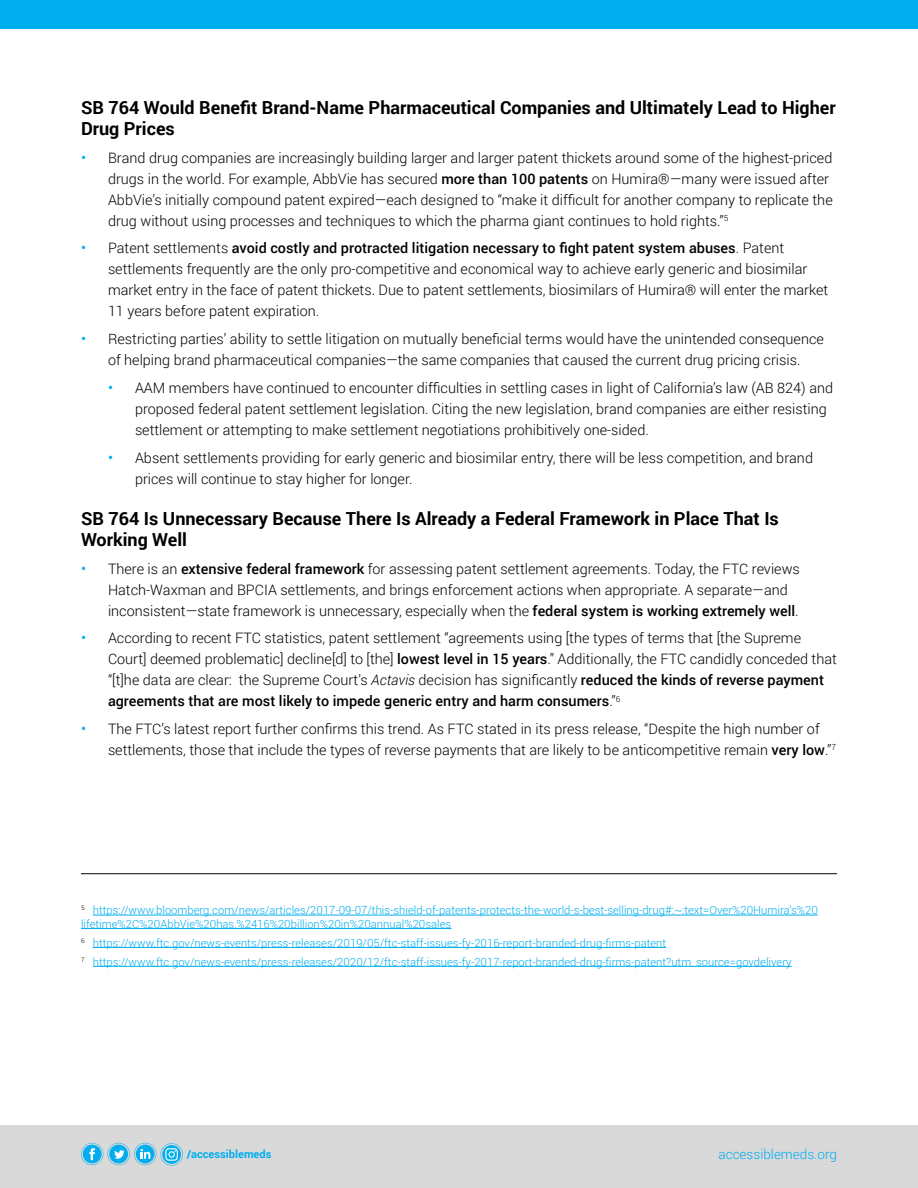
<style>
.page{position:relative;width:918px;height:1188px;background:#fff}
.page>*{position:absolute;margin:0;border:0;box-sizing:border-box;transform-origin:0 0}
.t1{font:700 18px/21px "Roboto";color:#000}
.t2{font:300 14.4px/21px "Roboto";color:#000}
.t3{font:300 13.5px "Roboto";color:#00aeef}
.t4{font:300 11.25px/13.5px "Roboto";color:#00aeef}
.t5{font:700 11.1px "Roboto";color:#00aeef}
.s1{font-weight:400;font-size:15px;color:#00aeef}
.s2{font-weight:500}
.s3{font-style:italic}
</style>
<div class="page">
<div style="left:0;top:0;width:918px;height:29px;background:#00aeef"></div>
<div style="left:0;top:1125px;width:918px;height:63px;background:#d9d9d9"></div>
<svg style="left:81px;top:1142px;width:102px;height:24px"></svg>
<hr style="left:81px;top:873px;width:756px;height:1px;background:#000">
<hr style="left:93px;top:915px;width:725px;height:1px;background:#00aeef">
<hr style="left:81px;top:928px;width:370px;height:1px;background:#00aeef">
<hr style="left:93px;top:947px;width:573px;height:1px;background:#00aeef">
<hr style="left:93px;top:966px;width:699px;height:1px;background:#00aeef">
<p class="t1" style="left:81px;top:96px;width:756px">SB 764 Would Benefit Brand-Name Pharmaceutical Companies and Ultimately Lead to Higher<br>Drug Prices</p>
<p class="t2" style="left:108px;top:147px;width:726px;text-indent:-27px"><span class="s1">•</span> Brand drug companies are increasingly building larger and larger patent thickets around some of the highest-priced drugs in the world. For example, AbbVie has secured <span class="s2">more than 100 patents</span> on Humira®—many were issued after AbbVie’s initially compound patent expired—each designed to “make it difficult for another company to replicate the drug without using processes and techniques to which the pharma giant continues to hold rights.”<sup>5</sup></p>
<p class="t2" style="left:108px;top:237px;width:722px;text-indent:-27px"><span class="s1">•</span> Patent settlements <span class="s2">avoid costly and protracted litigation necessary to fight patent system abuses</span>. Patent settlements frequently are the only pro-competitive and economical way to achieve early generic and biosimilar market entry in the face of patent thickets. Due to patent settlements, biosimilars of Humira® will enter the market 11 years before patent expiration.</p>
<p class="t2" style="left:81px;top:328px;width:744px;text-align:center"><span class="s1">•</span> Restricting parties’ ability to settle litigation on mutually beneficial terms would have the unintended consequence of helping brand pharmaceutical companies—the same companies that caused the current drug pricing crisis.</p>
<p class="t2" style="left:135px;top:377px;width:700px;text-indent:-27px"><span class="s1">•</span> AAM members have continued to encounter difficulties in settling cases in light of California’s law (AB 824) and proposed federal patent settlement legislation. Citing the new legislation, brand companies are either resisting settlement or attempting to make settlement negotiations prohibitively one-sided.</p>
<p class="t2" style="left:135px;top:447px;width:680px;text-indent:-27px"><span class="s1">•</span> Absent settlements providing for early generic and biosimilar entry, there will be less competition, and brand prices will continue to stay higher for longer.</p>
<p class="t1" style="left:81px;top:507px;width:699px">SB 764 Is Unnecessary Because There Is Already a Federal Framework in Place That Is<br>Working Well</p>
<p class="t2" style="left:108px;top:558px;width:693px;text-indent:-27px"><span class="s1">•</span> There is an <span class="s2">extensive federal framework</span> for assessing patent settlement agreements. Today, the FTC reviews<br>Hatch-Waxman and BPCIA settlements, and brings enforcement actions when appropriate. A separate—and inconsistent—state framework is unnecessary, especially when the <span class="s2">federal system is working extremely well</span>.</p>
<p class="t2" style="left:108px;top:627px;width:730px;text-indent:-27px"><span class="s1">•</span> According to recent FTC statistics, patent settlement “agreements using [the types of terms that [the Supreme Court] deemed problematic] decline[d] to [the] <span class="s2">lowest level in 15 years</span>.” Additionally, the FTC candidly conceded that “[t]he data are clear: the Supreme Court’s <span class="s3">Actavis</span> decision has significantly <span class="s2">reduced the kinds of reverse payment agreements that are most likely to impede generic entry and harm consumers</span>.”<sup>6</sup></p>
<p class="t2" style="left:108px;top:718px;width:730px;text-indent:-27px"><span class="s1">•</span> The FTC’s latest report further confirms this trend. As FTC stated in its press release, “Despite the high number of settlements, those that include the types of reverse payments that are likely to be anticompetitive remain <span class="s2">very low</span>.”<sup>7</sup></p>
<p class="t4" style="left:81px;top:903px;width:738px"><sup>5</sup> https://www.bloomberg.com/news/articles/2017-09-07/this-shield-of-patents-protects-the-world-s-best-selling-drug#:~:text=Over%20Humira’s%20 lifetime%2C%20AbbVie%20has,%2416%20billion%20in%20annual%20sales</p>
<p class="t4" style="left:81px;top:933px;width:712px;line-height:18.9px"><sup>6</sup> https://www.ftc.gov/news-events/press-releases/2019/05/ftc-staff-issues-fy-2016-report-branded-drug-firms-patent<br><sup>7</sup> https://www.ftc.gov/news-events/press-releases/2020/12/ftc-staff-issues-fy-2017-report-branded-drug-firms-patent?utm_source=govdelivery</p>
<p class="t5" style="left:187px;top:1146px;width:86px">/accessiblemeds</p>
<p class="t3" style="left:718px;top:1145px;width:120px">accessiblemeds.org</p>
</div>
